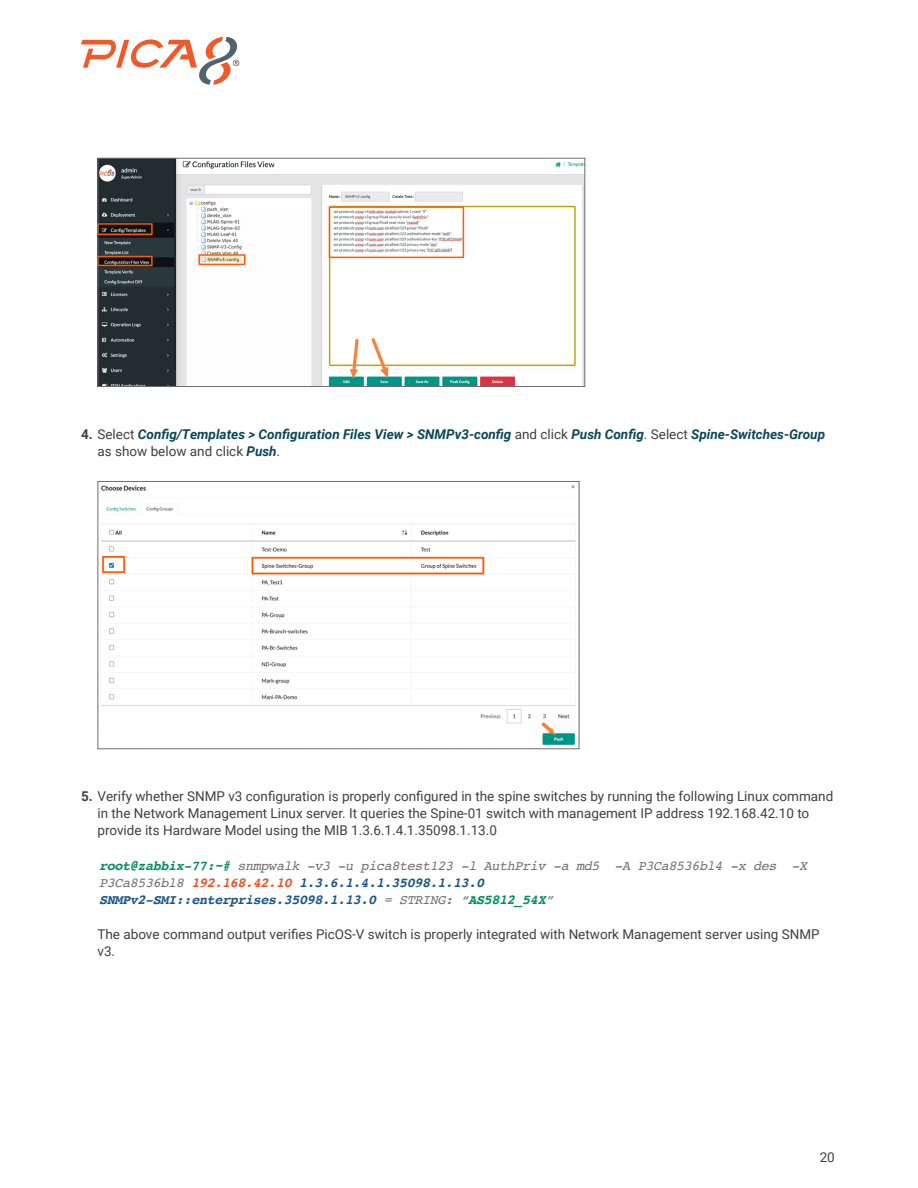
<style>
.page{position:relative;width:918px;height:1188px;background:#fff}
.page>*{position:absolute;margin:0;border:0;box-sizing:border-box;transform-origin:0 0}
.Body{font:13.5px/17.2px "Roboto";color:#404041}
.Body-2{font:italic 700 13.5px/17.2px "Roboto";color:#0b4658}
.Code{font:italic 13.5px/17.2px "Courier";letter-spacing:-.03em;color:#706c6d}
.Code-2{font:italic 700 13.5px "Courier";letter-spacing:-.03em;color:#19558c}
.s1{font-style:normal;color:#404041}
.s2{font-weight:400;font-style:normal;color:#404041}
.s3{font-weight:700}
.s4{font-weight:700;color:#009059}
.s5{font-weight:700;color:#f05022}
.s6{font-weight:700;color:#19558c}
.s7{font-weight:400;color:#706c6d}
.s8{color:#009059}
</style>
<div class="page">
<svg style="left:81px;top:37px;width:158px;height:48px"></svg>
<img style="left:100px;top:160px;width:483px;height:225px">
<div style="left:98px;top:158px;width:487px;height:229px;border:1px solid #706c6d"></div>
<img style="left:101px;top:485px;width:475px;height:261px">
<div style="left:98px;top:481px;width:481px;height:268px;border:1px solid #706c6d"></div>
<p class="Body-2" style="left:98px;top:425px;width:729px;text-indent:-16px"><span class="s1">4.</span> <span class="s2">Select</span> Config/Templates &gt; Configuration Files View &gt; SNMPv3-config <span class="s2">and click</span> Push Config<span class="s2">. Select</span> Spine-Switches-Group <span class="s2">as show below and click</span> Push<span class="s2">.</span></p>
<p class="Body" style="left:98px;top:787px;width:737px;text-indent:-16px"><span class="s3">5.</span> Verify whether SNMP v3 configuration is properly configured in the spine switches by running the following Linux command in the Network Management Linux server. It queries the Spine-01 switch with management IP address 192.168.42.10 to provide its Hardware Model using the MIB 1.3.6.1.4.1.35098.1.13.0</p>
<p class="Code" style="left:99px;top:857px;width:710px"><span class="s4">root@zabbix-77:~#</span> snmpwalk -v3 -u pica8test123 -l AuthPriv -a md5 -A P3Ca8536bl4 -x des -X<br>P3Ca8536bl8 <span class="s5">192.168.42.10</span> <span class="s6">1.3.6.1.4.1.35098.1.13.0</span></p>
<p class="Code-2" style="left:99px;top:889px;width:456px">SNMPv2-SMI::enterprises.35098.1.13.0 <span class="s7">= STRING: “</span><span class="s8">AS5812_54X</span><span class="s7">”</span></p>
<p class="Body" style="left:97px;top:925px;width:724px">The above command output verifies PicOS-V switch is properly integrated with Network Management server using SNMP v3.</p>
<p class="Body" style="left:820px;top:1148px;width:17px">20</p>
</div>
